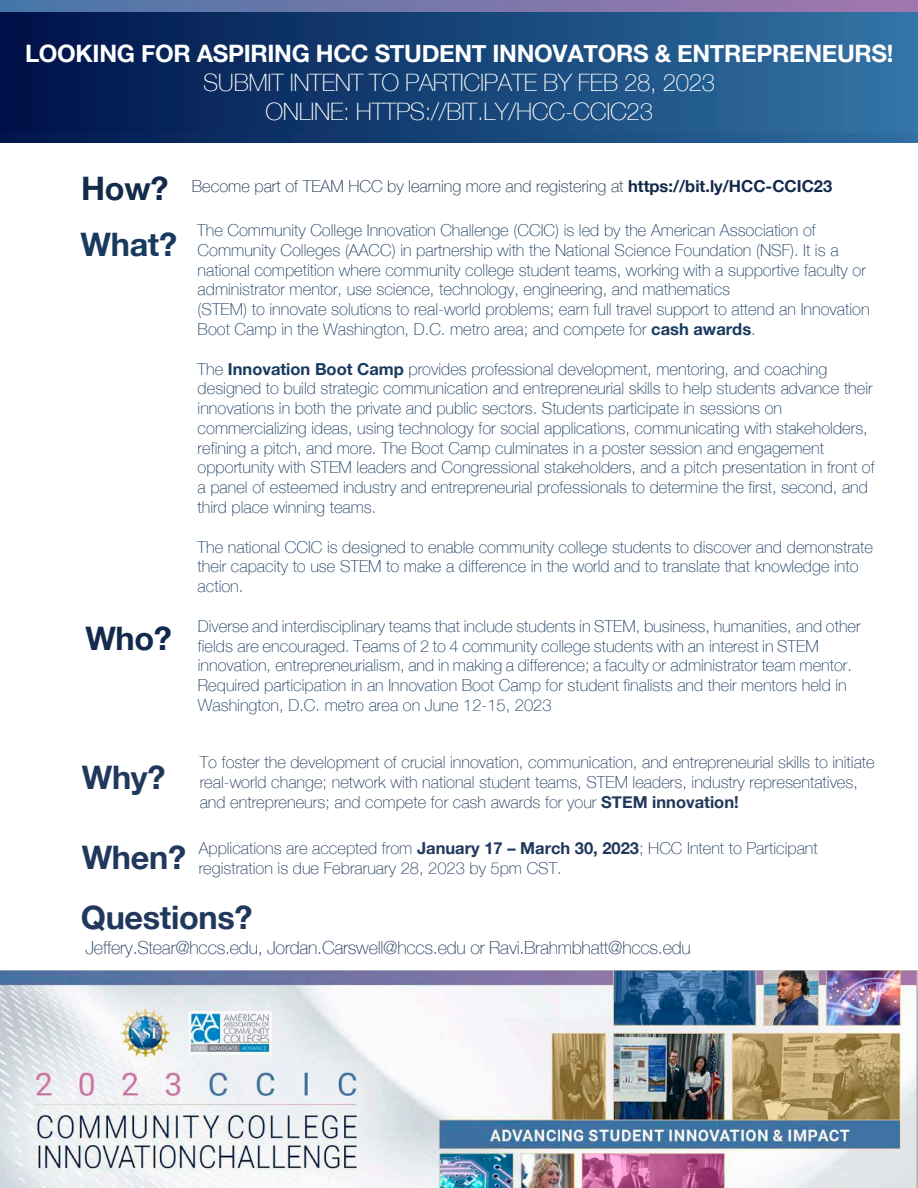
<style>
.page{position:relative;width:918px;height:1188px;background:#fff}
.page>*{position:absolute;margin:0;border:0;box-sizing:border-box;transform-origin:0 0}
.t1{font:700 32.4px "Helvetica Neue";letter-spacing:-.01em;color:#20385b}
.t2{font:700 32.4px "Helvetica Neue";letter-spacing:-.01em;color:#132a4b}
.t3{font:700 32.4px "Helvetica Neue";color:#193a5f}
.t4{font:700 32.4px "Helvetica Neue";color:#20385b}
.t5{font:100 24px/28.8px "Helvetica Neue";letter-spacing:-.015em;color:#fff;text-align:center}
.t6{font:700 24px "Helvetica Neue";letter-spacing:-.015em;color:#fff}
.t7{font:100 18px "Helvetica Neue";letter-spacing:-.015em;color:#20385b}
.t8{font:100 16.5px/19.8px "Helvetica Neue";color:#183a5f}
.t9{font:100 16.5px/20px "Helvetica Neue";color:#20385b}
.t10{font:100 16.5px "Helvetica Neue";color:#13294b}
.s1{font-weight:700}
</style>
<div class="page">
<svg style="left:0;top:133px;width:918px;height:10px;background:#164275"></svg>
<svg style="left:0;top:0;width:918px;height:13px;background:#6f72a6"></svg>
<div style="left:0;top:13px;width:918px;height:120px;background:linear-gradient(to right,#001147,#3375a6)"></div>
<img style="left:0;top:970px;width:917px;height:218px">
<h2 class="t6" style="left:25px;top:35px;width:870px">LOOKING FOR ASPIRING HCC STUDENT INNOVATORS &amp; ENTREPRENEURS!</h2>
<h2 class="t5" style="left:203px;top:67px;width:514px">SUBMIT INTENT TO PARTICIPATE BY FEB 28, 2023<br>ONLINE: HTTPS://BIT.LY/HCC-CCIC23</h2>
<h1 class="t2" style="left:81px;top:163px;width:89px">How?</h1>
<p class="t10" style="left:192px;top:174px;width:642px">Become part of TEAM HCC by learning more and registering at <span class="s1">https://bit.ly/HCC-CCIC23</span></p>
<h1 class="t3" style="left:81px;top:219px;width:98px">What?</h1>
<h1 class="t2" style="left:85px;top:613px;width:88px">Who?</h1>
<p class="t8" style="left:197px;top:220px;width:674px">The Community College Innovation Challenge (CCIC) is led by the American Association of Community Colleges (AACC) in partnership with the National Science Foundation (NSF). It is a national competition where community college student teams, working with a supportive faculty or administrator mentor, use science, technology, engineering, and mathematics<br>(STEM) to innovate solutions to real-world problems; earn full travel support to attend an Innovation Boot Camp in the Washington, D.C. metro area; and compete for <span class="s1">cash awards</span>.</p>
<p class="t8" style="left:198px;top:358px;width:679px">The <span class="s1">Innovation Boot Camp</span> provides professional development, mentoring, and coaching designed to build strategic communication and entrepreneurial skills to help students advance their innovations in both the private and public sectors. Students participate in sessions on commercializing ideas, using technology for social applications, communicating with stakeholders, refining a pitch, and more. The Boot Camp culminates in a poster session and engagement opportunity with STEM leaders and Congressional stakeholders, and a pitch presentation in front of a panel of esteemed industry and entrepreneurial professionals to determine the first, second, and third place winning teams.</p>
<p class="t8" style="left:198px;top:536px;width:677px">The national CCIC is designed to enable community college students to discover and demonstrate their capacity to use STEM to make a difference in the world and to translate that knowledge into action.</p>
<p class="t8" style="left:198px;top:615px;width:664px">Diverse and interdisciplinary teams that include students in STEM, business, humanities, and other fields are encouraged. Teams of 2 to 4 community college students with an interest in STEM innovation, entrepreneurialism, and in making a difference; a faculty or administrator team mentor.<br>Required participation in an Innovation Boot Camp for student finalists and their mentors held in Washington, D.C. metro area on June 12-15, 2023</p>
<h1 class="t1" style="left:82px;top:752px;width:85px">Why?</h1>
<p class="t9" style="left:200px;top:751px;width:677px">To foster the development of crucial innovation, communication, and entrepreneurial skills to initiate real-world change; network with national student teams, STEM leaders, industry representatives, and entrepreneurs; and compete for cash awards for your <span class="s1">STEM innovation!</span></p>
<h1 class="t4" style="left:82px;top:832px;width:106px">When?</h1>
<p class="t9" style="left:199px;top:838px;width:621px">Applications are accepted from <span class="s1">January 17 – March 30, 2023</span>; HCC Intent to Participant registration is due Febraruary 28, 2023 by 5pm CST.</p>
<h1 class="t1" style="left:81px;top:892px;width:173px">Questions?</h1>
<p class="t7" style="left:86px;top:934px;width:607px">Jeffery.Stear@hccs.edu, Jordan.Carswell@hccs.edu or Ravi.Brahmbhatt@hccs.edu</p>
</div>
